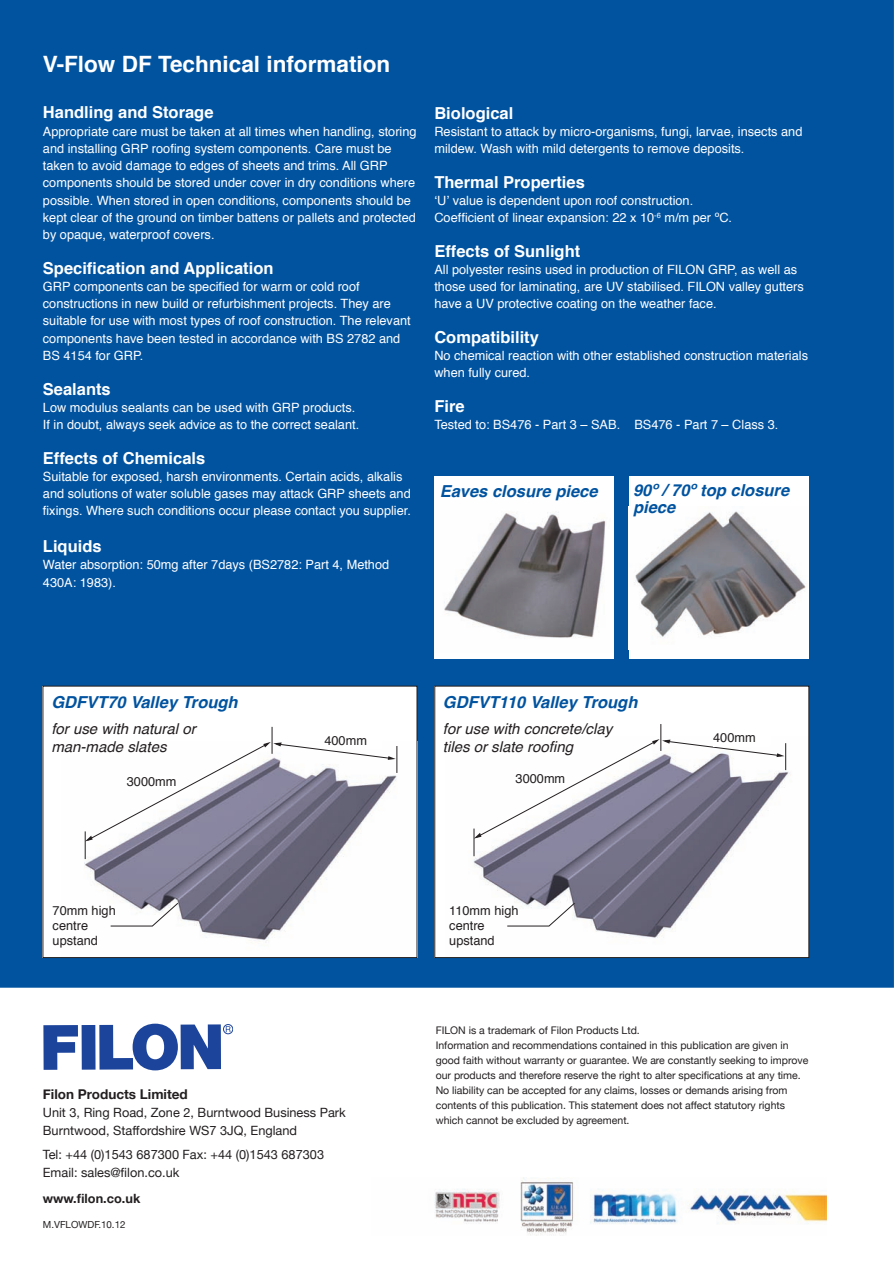
<style>
.page{position:relative;width:895px;height:1266px;background:#fff}
.page>*{position:absolute;margin:0;border:0;box-sizing:border-box;transform-origin:0 0}
.t1{font:700 22.5px "Helvetica";color:#fff}
.t2{font:700 16.5px "Helvetica";color:#fff}
.t3{font:italic 700 16.5px/17.2px "Helvetica";color:#0153a0}
.t4{font:italic 15px/18px "Helvetica";color:#231f20}
.t5{font:700 13.5px "Helvetica Neue";color:#231f20}
.t6{font:12.75px/17.2px "Helvetica";color:#fff}
.t7{font:12.75px/18px "Helvetica Neue";color:#231f20}
.t8{font:12.75px/15px "Helvetica";color:#231f20}
.t9{font:700 12.75px "Helvetica Neue";color:#231f20}
.t10{font:10.5px/15px "Helvetica Neue";color:#231f20}
.t11{font:9.75px "Helvetica Neue";color:#231f20}
</style>
<div class="page">
<div style="left:0;top:0;width:893px;height:988px;background:#0153a0"></div>
<div style="left:43px;top:686px;width:374px;height:271px;background:#fff"></div>
<img style="left:84px;top:746px;width:314px;height:197px">
<div style="left:434px;top:686px;width:374px;height:271px;background:#fff"></div>
<img style="left:473px;top:743px;width:318px;height:195px">
<svg style="left:85px;top:727px;width:312px;height:132px"></svg>
<div style="left:127px;top:777px;width:51px;height:12px;background:#fff"></div>
<div style="left:324px;top:736px;width:58px;height:13px;background:#fff"></div>
<svg style="left:110px;top:902px;width:69px;height:25px"></svg>
<svg style="left:506px;top:902px;width:69px;height:25px"></svg>
<svg style="left:473px;top:724px;width:313px;height:132px"></svg>
<div style="left:515px;top:774px;width:51px;height:12px;background:#fff"></div>
<div style="left:713px;top:733px;width:58px;height:13px;background:#fff"></div>
<svg style="left:43px;top:1025px;width:35px;height:45px"></svg>
<div style="left:82px;top:1025px;width:13px;height:44px;background:#1d449b"></div>
<svg style="left:99px;top:1023px;width:131px;height:47px"></svg>
<div style="left:223px;top:1024px;width:10px;height:10px;border:1px solid #1d449b;border-radius:50%"></div>
<img style="left:434px;top:1177px;width:392px;height:58px">
<div style="left:434px;top:476px;width:179px;height:183px;background:#fff"></div>
<img style="left:444px;top:512px;width:162px;height:126px">
<div style="left:628px;top:476px;width:180px;height:183px;background:#fff"></div>
<img style="left:634px;top:511px;width:172px;height:127px">
<h1 class="t1" style="left:43px;top:46px;width:349px">V-Flow DF Technical information</h1>
<p class="t2" style="left:43px;top:99px;width:172px">Handling and Storage</p>
<p class="t6" style="left:43px;top:123px;width:375px">Appropriate care must be taken at all times when handling, storing and installing GRP roofing system components. Care must be taken to avoid damage to edges of sheets and trims. All GRP components should be stored under cover in dry conditions where possible. When stored in open conditions, components should be kept clear of the ground on timber battens or pallets and protected by opaque, waterproof covers.</p>
<p class="t2" style="left:43px;top:255px;width:232px">Specification and Application</p>
<p class="t6" style="left:43px;top:278px;width:369px">GRP components can be specified for warm or cold roof constructions in new build or refurbishment projects. They are suitable for use with most types of roof construction. The relevant components have been tested in accordance with BS 2782 and BS 4154 for GRP.</p>
<p class="t2" style="left:43px;top:375px;width:69px">Sealants</p>
<p class="t6" style="left:43px;top:399px;width:318px">Low modulus sealants can be used with GRP products.<br>If in doubt, always seek advice as to the correct sealant.</p>
<p class="t2" style="left:43px;top:444px;width:164px">Effects of Chemicals</p>
<p class="t6" style="left:43px;top:468px;width:369px">Suitable for exposed, harsh environments. Certain acids, alkalis and solutions of water soluble gases may attack GRP sheets and fixings. Where such conditions occur please contact you supplier.</p>
<p class="t2" style="left:43px;top:533px;width:60px">Liquids</p>
<p class="t6" style="left:43px;top:556px;width:348px">Water absorption: 50mg after 7days (BS2782: Part 4, Method<br>430A: 1983).</p>
<p class="t2" style="left:434px;top:99px;width:80px">Biological</p>
<p class="t6" style="left:434px;top:123px;width:369px">Resistant to attack by micro-organisms, fungi, larvae, insects and mildew. Wash with mild detergents to remove deposits.</p>
<p class="t2" style="left:434px;top:168px;width:152px">Thermal Properties</p>
<p class="t6" style="left:434px;top:192px;width:299px">‘U’ value is dependent upon roof construction.<br>Coefficient of linear expansion: 22 x 10<sup>-6</sup> m/m per ºC.</p>
<p class="t2" style="left:434px;top:237px;width:147px">Effects of Sunlight</p>
<p class="t6" style="left:434px;top:261px;width:371px">All polyester resins used in production of FILON GRP, as well as those used for laminating, are UV stabilised. FILON valley gutters have a UV protective coating on the weather face.</p>
<p class="t2" style="left:434px;top:324px;width:106px">Compatibility</p>
<p class="t6" style="left:434px;top:347px;width:375px">No chemical reaction with other established construction materials when fully cured.</p>
<p class="t2" style="left:434px;top:393px;width:32px">Fire</p>
<p class="t6" style="left:434px;top:416px;width:345px">Tested to: BS476 - Part 3 – SAB. BS476 - Part 7 – Class 3.</p>
<p class="t3" style="left:439px;top:482px;width:159px">Eaves closure piece</p>
<p class="t3" style="left:633px;top:481px;width:158px">90º / 70º top closure piece</p>
<p class="t3" style="left:51px;top:693px;width:188px">GDFVT70 Valley Trough</p>
<p class="t4" style="left:51px;top:720px;width:146px">for use with natural or man-made slates</p>
<p class="t8" style="left:127px;top:774px;width:51px">3000mm</p>
<p class="t8" style="left:324px;top:734px;width:44px">400mm</p>
<p class="t3" style="left:443px;top:693px;width:196px">GDFVT110 Valley Trough</p>
<p class="t4" style="left:443px;top:720px;width:171px">for use with concrete/clay tiles or slate roofing</p>
<p class="t8" style="left:515px;top:772px;width:51px">3000mm</p>
<p class="t8" style="left:713px;top:731px;width:44px">400mm</p>
<p class="t8" style="left:53px;top:904px;width:65px">70mm high centre upstand</p>
<p class="t8" style="left:449px;top:904px;width:71px">110mm high centre upstand</p>
<p class="t5" style="left:43px;top:1086px;width:146px">Filon Products Limited</p>
<p class="t7" style="left:43px;top:1103px;width:304px">Unit 3, Ring Road, Zone 2, Burntwood Business Park<br>Burntwood, Staffordshire WS7 3JQ, England</p>
<p class="t7" style="left:43px;top:1145px;width:283px">Tel: +44 (0)1543 687300 Fax: +44 (0)1543 687303<br>Email: sales@filon.co.uk</p>
<p class="t9" style="left:43px;top:1191px;width:99px">www.filon.co.uk</p>
<p class="t11" style="left:43px;top:1218px;width:84px">M.VFLOWDF.10.12</p>
<p class="t10" style="left:435px;top:1022px;width:374px">FILON is a trademark of Filon Products Ltd.<br>Information and recommendations contained in this publication are given in good faith without warranty or guarantee. We are constantly seeking to improve our products and therefore reserve the right to alter specifications at any time.<br>No liability can be accepted for any claims, losses or demands arising from contents of this publication. This statement does not affect statutory rights which cannot be excluded by agreement.</p>
</div>
